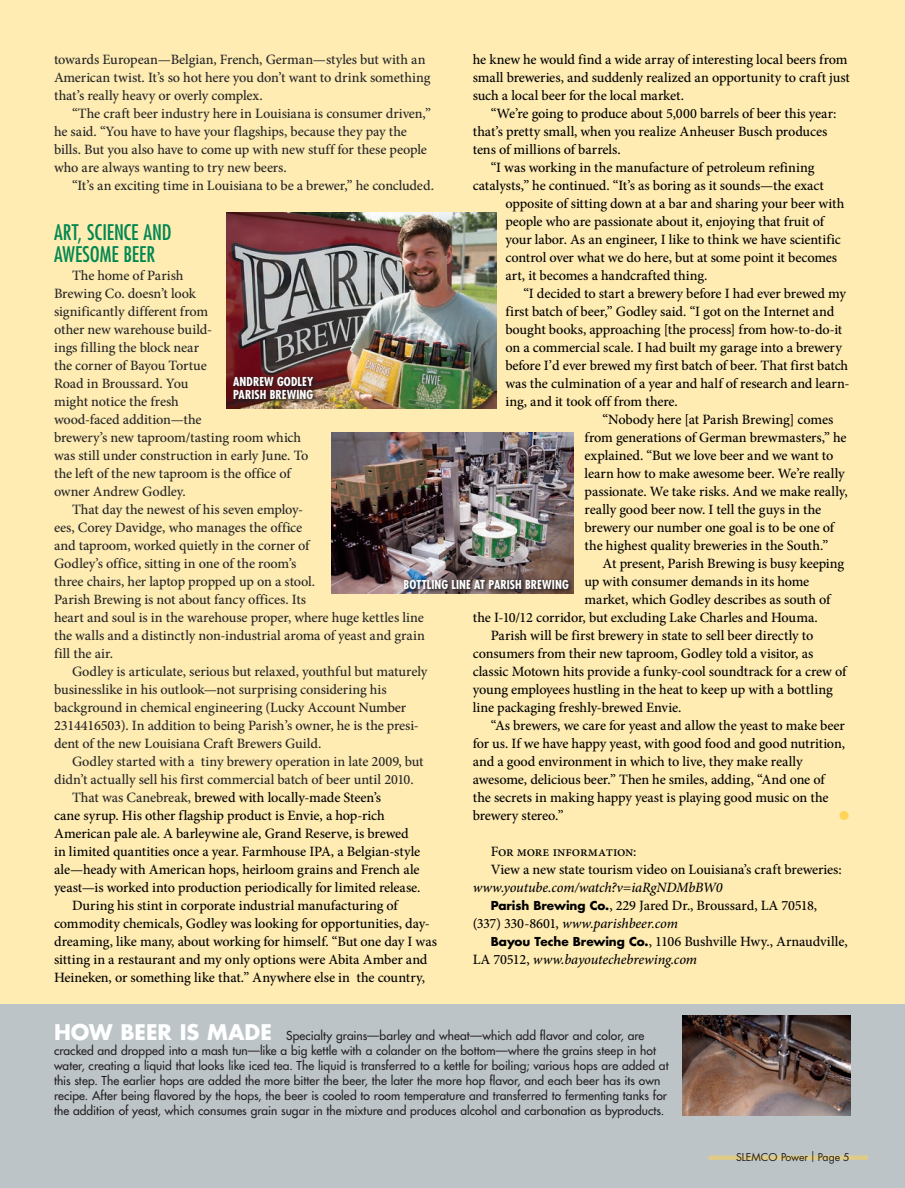
<style>
.page{position:relative;width:905px;height:1188px;background:#fff}
.page>*{position:absolute;margin:0;border:0;box-sizing:border-box;transform-origin:0 0}
.Body_Copy{font:500 34.5px "Minion Pro";color:#fed559}
.Body_Copy-2{font:condensed 21px/22.5px "Futura";color:#008751}
.Body_Copy-3{font:500 14.25px/18px "Minion Pro";letter-spacing:-.01em;color:#010101}
.Body_Copy-4{font:500 14.25px/18px "Minion Pro";letter-spacing:-.01em;color:#262626}
.Body_Copy-5{font:500 14.25px "Minion Pro";letter-spacing:.01em;color:#010101}
.t1{font:12px/15px "Futura";letter-spacing:.005em;color:#231f20}
.Body_Copy-6{font:700 condensed 12px "Futura";letter-spacing:.01em;color:#fff}
.t2{font:10.5px "Futura";color:#231f20}
.s1{color:#231f20}
.s2{color:#262626}
.s3{font-style:italic}
.s4{font-family:"Futura";font-weight:700;font-size:12px}
.s5{font-weight:700;font-size:21px;color:#fff}
</style>
<div class="page">
<div style="left:0;top:0;width:904px;height:1188px;background:#ffecb3"></div>
<div style="left:0;top:1005px;width:904px;height:183px;background:#bcc4c8"></div>
<div style="left:708px;top:1155px;width:159px;height:5px;background:#e0cc89"></div>
<img style="left:331px;top:432px;width:242px;height:162px">
<img style="left:682px;top:1016px;width:168px;height:100px">
<img style="left:227px;top:213px;width:269px;height:195px">
<div style="left:231px;top:374px;width:87px;height:31px;background:#231f20;opacity:.75"></div>
<div style="left:402px;top:577px;width:171px;height:17px;background:#231f20;opacity:.75"></div>
<p class="Body_Copy-4" style="left:54px;top:51px;width:378px">towards European—Belgian, French, German—styles but with an<br>American twist. It’s so hot here you don’t want to drink something that’s really heavy or overly complex.</p>
<p class="Body_Copy-4" style="left:54px;top:105px;width:378px;text-indent:18px">“The craft beer industry here in Louisiana is consumer driven,” he said. “You have to have your flagships, because they pay the bills. But you also have to come up with new stuff for these people who are always wanting to try new beers.</p>
<p class="Body_Copy-4" style="left:72px;top:177px;width:363px">“It’s an exciting time in Louisiana to be a brewer,” he concluded.</p>
<p class="Body_Copy-2" style="left:54px;top:220px;width:119px">ART, SCIENCE AND<br>AWESOME BEER</p>
<p class="Body_Copy-4" style="left:54px;top:267px;width:256px;text-indent:18px">The home of Parish<br>Brewing Co. doesn’t look<br>significantly different from<br>other new warehouse build-<br>ings filling the block near<br>the corner of Bayou Tortue<br>Road in Broussard. You<br>might notice the fresh<br>wood-faced addition—the<br>brewery’s new taproom/tasting room which was still under construction in early June. To the left of the new taproom is the office of owner Andrew Godley.</p>
<p class="Body_Copy-4" style="left:54px;top:501px;width:372px;text-indent:18px">That day the newest of his seven employ-<br>ees, Corey Davidge, who manages the office<br>and taproom, worked quietly in the corner of<br>Godley’s office, sitting in one of the room’s<br>three chairs, her laptop propped up on a stool.<br>Parish Brewing is not about fancy offices. Its<br>heart and soul is in the warehouse proper, where huge kettles line the walls and a distinctly non-industrial aroma of yeast and grain fill the air.</p>
<p class="Body_Copy-4" style="left:54px;top:663px;width:375px;text-indent:18px">Godley is articulate, serious but relaxed, youthful but maturely businesslike in his outlook—not surprising considering his background in chemical engineering <span class="s1">(Lucky Account Number 2314416503)</span>. In addition to being Parish’s owner, he is the presi&shy;dent of the new Louisiana Craft Brewers Guild.</p>
<p class="Body_Copy-4" style="left:54px;top:753px;width:371px;text-indent:18px">Godley started with a tiny brewery operation in late 2009, but didn’t actually sell his first commercial batch of beer until 2010.</p>
<p class="Body_Copy-3" style="left:54px;top:789px;width:368px;text-indent:18px"><span class="s2">That was Canebreak,</span> brewed with locally-made Steen’s<br>cane syrup. His other flagship product is Envie, a hop-rich American pale ale. A barleywine ale, Grand Reserve, is brewed in limited quantities once a year. Farmhouse IPA, a Belgian-style ale—heady with American hops, heirloom grains and French ale yeast—is worked into production periodically for limited release.</p>
<p class="Body_Copy-3" style="left:54px;top:897px;width:384px;text-indent:18px">During his stint in corporate industrial manufacturing of commodity chemicals, Godley was looking for opportunities, day&shy;dreaming, like many, about working for himself. “But one day I was sitting in a restaurant and my only options were Abita Amber and Heineken, or something like that.” Anywhere else in the country,</p>
<p class="Body_Copy-3" style="left:472px;top:51px;width:378px">he knew he would find a wide array of interesting local beers from small breweries, and suddenly realized an opportunity to craft just such a local beer for the local market.</p>
<p class="Body_Copy-3" style="left:472px;top:105px;width:365px;text-indent:18px">“We’re going to produce about 5,000 barrels of beer this year: that’s pretty small, when you realize Anheuser Busch produces tens of millions of barrels.</p>
<p class="Body_Copy-5" style="left:490px;top:158px;width:325px">“I was working in the manufacture of petroleum refining</p>
<p class="Body_Copy-3" style="left:472px;top:177px;width:353px">catalysts,” he continued. “It’s as boring as it sounds—the exact</p>
<p class="Body_Copy-3" style="left:505px;top:195px;width:340px">opposite of sitting down at a bar and sharing your beer with</p>
<p class="Body_Copy-3" style="left:505px;top:213px;width:321px">people who are passionate about it, enjoying that fruit of</p>
<p class="Body_Copy-3" style="left:505px;top:231px;width:337px">your labor. As an engineer, I like to think we have scientific</p>
<p class="Body_Copy-3" style="left:505px;top:249px;width:333px">control over what we do here, but at some point it becomes</p>
<p class="Body_Copy-3" style="left:505px;top:267px;width:203px">art, it becomes a handcrafted thing.</p>
<p class="Body_Copy-3" style="left:505px;top:285px;width:346px;text-indent:18px">“I decided to start a brewery before I had ever brewed my first batch of beer,” Godley said. “I got on the Internet and bought books, approaching [the process] from how-to-do-it on a commercial scale. I had built my garage into a brewery before I’d ever brewed my first batch of beer. That first batch was the culmination of a year and half of research and learn&shy;ing, and it took off from there.</p>
<p class="Body_Copy-3" style="left:584px;top:411px;width:265px;text-indent:18px">“Nobody here [at Parish Brewing] comes from generations of German brewmasters,” he explained. “But we love beer and we want to learn how to make awesome beer. We’re really passionate. We take risks. And we make really, really good beer now. I tell the guys in the brewery our number one goal is to be one of the highest quality breweries in the South.”</p>
<p class="Body_Copy-3" style="left:602px;top:555px;width:243px">At present, Parish Brewing is busy keeping</p>
<p class="Body_Copy-3" style="left:584px;top:573px;width:226px">up with consumer demands in its home</p>
<p class="Body_Copy-3" style="left:584px;top:591px;width:248px">market, which Godley describes as south of</p>
<p class="Body_Copy-3" style="left:472px;top:609px;width:346px">the I-10/12 corridor, but excluding Lake Charles and Houma.</p>
<p class="Body_Copy-3" style="left:472px;top:627px;width:376px;text-indent:18px">Parish will be first brewery in state to sell beer directly to consumers from their new taproom, Godley told a visitor, as classic Motown hits provide a funky-cool soundtrack for a crew of young employees hustling in the heat to keep up with a bottling line packaging freshly-brewed Envie.</p>
<p class="Body_Copy-3" style="left:472px;top:717px;width:374px;text-indent:18px">“As brewers, we care for yeast and allow the yeast to make beer for us. If we have happy yeast, with good food and good nutrition, and a good environment in which to live, they make really awesome, delicious beer.” Then he smiles, adding, “And one of the secrets in making happy yeast is playing good music on the brewery stereo.”</p>
<p class="Body_Copy-6" style="left:233px;top:374px;width:82px">ANDREW GODLEY</p>
<p class="Body_Copy-6" style="left:233px;top:387px;width:82px">PARISH BREWING</p>
<p class="Body_Copy-6" style="left:403px;top:576px;width:167px">BOTTLING LINE AT PARISH BREWING</p>
<p class="Body_Copy" style="left:837px;top:789px;width:15px">•</p>
<p class="Body_Copy-3" style="left:490px;top:843px;width:147px">For more information:</p>
<p class="Body_Copy-3" style="left:472px;top:861px;width:370px;text-indent:18px">View a new state tourism video on Louisiana’s craft breweries: <span class="s3">www.youtube.com/watch?v=iaRgNDMbBW0</span></p>
<p class="Body_Copy-3" style="left:472px;top:897px;width:346px;text-indent:18px"><span class="s4">Parish Brewing Co.</span>, 229 Jared Dr., Broussard, LA 70518, (337) 330-8601, <span class="s3">www.parishbeer.com</span></p>
<p class="Body_Copy-3" style="left:472px;top:933px;width:376px;text-indent:18px"><span class="s4">Bayou Teche Brewing Co.</span>, 1106 Bushville Hwy., Arnaudville,<br>LA 70512, <span class="s3">www.bayoutechebrewing.com</span></p>
<p class="t1" style="left:54px;top:1028px;width:616px"><span class="s5">HOW BEER IS MADE</span> Specialty grains—barley and wheat—which add flavor and color, are cracked and dropped into a mash tun—like a big kettle with a colander on the bottom—where the grains steep in hot water, creating a liquid that looks like iced tea. The liquid is transferred to a kettle for boiling; various hops are added at this step. The earlier hops are added the more bitter the beer, the later the more hop flavor, and each beer has its own recipe. After being flavored by the hops, the beer is cooled to room temperature and transferred to fermenting tanks for the addition of yeast, which consumes grain sugar in the mixture and produces alcohol and carbonation as byproducts.</p>
<p class="t2" style="left:736px;top:1149px;width:115px">SLEMCO Power ❘ Page 5</p>
</div>
